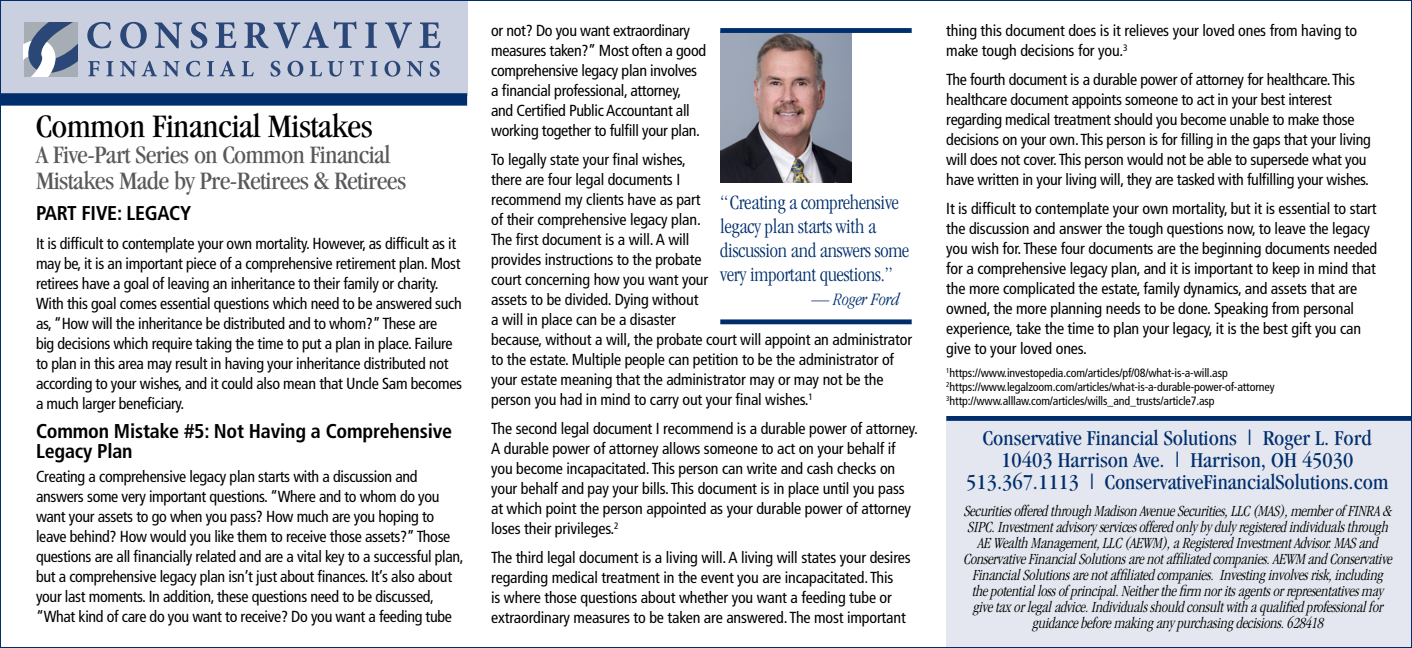
<style>
.page{position:relative;width:1412px;height:648px;background:#fff}
.page>*{position:absolute;margin:0;border:0;box-sizing:border-box;transform-origin:0 0}
.t1{font:condensed 34px "Garamond";letter-spacing:-.01em;color:#000;scale:1.05 1}
.t2{font:condensed 26px/26px "Garamond";letter-spacing:-.02em;color:#58595b;scale:1.05 1}
.t3{font:condensed 22px/22px "Garamond";color:#002e6d;text-align:center;scale:1.05 1}
.t4{font:300 condensed 21px/24px "Garamond";letter-spacing:-.01em;color:#002e6d}
.t5{font:700 condensed 20px/20px "Frutiger";letter-spacing:-.01em;color:#000}
.t6{font:italic 300 condensed 18px "Garamond";letter-spacing:-.01em;color:#002e6d}
.t7{font:condensed 16px/20px "Frutiger";letter-spacing:-.01em;color:#000}
.t8{font:italic 300 condensed 16px/16px "Garamond";letter-spacing:-.01em;color:#000;text-align:center}
.t9{font:condensed 12px/14px "Frutiger";letter-spacing:-.01em;color:#000}
</style>
<div class="page">
<div style="left:0;top:0;width:467px;height:95px;background:#cbd0e0"></div>
<svg style="left:24px;top:23px;width:53px;height:54px;background:#8996ac"></svg>
<svg style="left:87px;top:22px;width:24px;height:26px"></svg>
<svg style="left:120px;top:22px;width:27px;height:26px"></svg>
<svg style="left:155px;top:22px;width:27px;height:26px"></svg>
<svg style="left:190px;top:22px;width:17px;height:26px"></svg>
<svg style="left:215px;top:22px;width:21px;height:26px"></svg>
<svg style="left:244px;top:22px;width:84px;height:26px"></svg>
<svg style="left:334px;top:22px;width:22px;height:26px"></svg>
<svg style="left:365px;top:22px;width:12px;height:26px"></svg>
<svg style="left:385px;top:22px;width:27px;height:26px"></svg>
<svg style="left:419px;top:22px;width:21px;height:26px"></svg>
<svg style="left:88px;top:61px;width:11px;height:15px"></svg>
<svg style="left:106px;top:61px;width:7px;height:15px"></svg>
<svg style="left:120px;top:61px;width:37px;height:16px"></svg>
<svg style="left:163px;top:61px;width:16px;height:16px"></svg>
<svg style="left:186px;top:61px;width:14px;height:16px"></svg>
<svg style="left:207px;top:61px;width:7px;height:15px"></svg>
<svg style="left:220px;top:61px;width:15px;height:15px"></svg>
<svg style="left:241px;top:61px;width:13px;height:15px"></svg>
<svg style="left:270px;top:61px;width:10px;height:16px"></svg>
<svg style="left:287px;top:61px;width:16px;height:16px"></svg>
<svg style="left:310px;top:61px;width:34px;height:16px"></svg>
<svg style="left:350px;top:61px;width:14px;height:15px"></svg>
<svg style="left:370px;top:61px;width:7px;height:15px"></svg>
<svg style="left:384px;top:61px;width:16px;height:16px"></svg>
<svg style="left:406px;top:61px;width:17px;height:16px"></svg>
<svg style="left:429px;top:61px;width:11px;height:16px"></svg>
<div style="left:0;top:93px;width:467px;height:13px;background:#002e6d"></div>
<div style="left:946px;top:421px;width:465px;height:227px;background:#e4e7ef"></div>
<div style="left:946px;top:416px;width:465px;height:5px;background:#002e6d"></div>
<img style="left:720px;top:33px;width:131px;height:150px">
<div style="left:720px;top:319px;width:191px;height:5px;background:#002e6d"></div>
<div style="left:720px;top:28px;width:191px;height:5px;background:#002e6d"></div>
<h1 class="t1" style="left:36px;top:107px;width:322px">Common Financial Mistakes</h1>
<h2 class="t2" style="left:36px;top:141px;width:354px">A Five-Part Series on Common Financial<br>Mistakes Made by Pre-Retirees &amp; Retirees</h2>
<p class="t5" style="left:36px;top:203px;width:157px">PART FIVE: LEGACY</p>
<p class="t7" style="left:36px;top:233px;width:427px">It is difficult to contemplate your own mortality. However, as difficult as it may be, it is an important piece of a comprehensive retirement plan. Most retirees have a goal of leaving an inheritance to their family or charity.<br>With this goal comes essential questions which need to be answered such as, “How will the inheritance be distributed and to whom?” These are<br>big decisions which require taking the time to put a plan in place. Failure to plan in this area may result in having your inheritance distributed not according to your wishes, and it could also mean that Uncle Sam becomes a much larger beneficiary.</p>
<p class="t5" style="left:36px;top:421px;width:417px">Common Mistake #5: Not Having a Comprehensive<br>Legacy Plan</p>
<p class="t7" style="left:36px;top:467px;width:429px">Creating a comprehensive legacy plan starts with a discussion and answers some very important questions. “Where and to whom do you want your assets to go when you pass? How much are you hoping to leave behind? How would you like them to receive those assets?” Those questions are all financially related and are a vital key to a successful plan, but a comprehensive legacy plan isn’t just about finances. It’s also about your last moments. In addition, these questions need to be discussed, “What kind of care do you want to receive? Do you want a feeding tube</p>
<p class="t7" style="left:491px;top:21px;width:216px">or not? Do you want extraordinary measures taken?” Most often a good comprehensive legacy plan involves a financial professional, attorney, and Certified Public Accountant all working together to fulfill your plan.</p>
<p class="t7" style="left:491px;top:150px;width:422px">To legally state your final wishes,<br>there are four legal documents I<br>recommend my clients have as part<br>of their comprehensive legacy plan.<br>The first document is a will. A will<br>provides instructions to the probate<br>court concerning how you want your<br>assets to be divided. Dying without<br>a will in place can be a disaster<br>because, without a will, the probate court will appoint an administrator to the estate. Multiple people can petition to be the administrator of your estate meaning that the administrator may or may not be the person you had in mind to carry out your final wishes.<sup>1</sup></p>
<p class="t7" style="left:491px;top:419px;width:428px">The second legal document I recommend is a durable power of attorney.<br>A durable power of attorney allows someone to act on your behalf if you become incapacitated. This person can write and cash checks on your behalf and pay your bills. This document is in place until you pass at which point the person appointed as your durable power of attorney loses their privileges.<sup>2</sup></p>
<p class="t7" style="left:491px;top:548px;width:421px">The third legal document is a living will. A living will states your desires regarding medical treatment in the event you are incapacitated. This<br>is where those questions about whether you want a feeding tube or extraordinary measures to be taken are answered. The most important</p>
<h3 class="t4" style="left:720px;top:191px;width:190px">“Creating a comprehensive legacy plan starts with a discussion and answers some very important questions.”</h3>
<p class="t6" style="left:811px;top:290px;width:89px">— Roger Ford</p>
<p class="t7" style="left:946px;top:21px;width:412px">thing this document does is it relieves your loved ones from having to make tough decisions for you.<sup>3</sup></p>
<p class="t7" style="left:946px;top:70px;width:426px">The fourth document is a durable power of attorney for healthcare. This healthcare document appoints someone to act in your best interest regarding medical treatment should you become unable to make those decisions on your own. This person is for filling in the gaps that your living will does not cover. This person would not be able to supersede what you have written in your living will, they are tasked with fulfilling your wishes.</p>
<p class="t7" style="left:946px;top:199px;width:432px">It is difficult to contemplate your own mortality, but it is essential to start the discussion and answer the tough questions now, to leave the legacy you wish for. These four documents are the beginning documents needed for a comprehensive legacy plan, and it is important to keep in mind that the more complicated the estate, family dynamics, and assets that are owned, the more planning needs to be done. Speaking from personal experience, take the time to plan your legacy, it is the best gift you can give to your loved ones.</p>
<p class="t9" style="left:946px;top:366px;width:330px"><sup>1</sup>https://www.investopedia.com/articles/pf/08/what-is-a-will.asp<br><sup>2</sup>https://www.legalzoom.com/articles/what-is-a-durable-power-of-attorney<br><sup>3</sup>http://www.alllaw.com/articles/wills_and_trusts/article7.asp</p>
<h3 class="t3" style="left:966px;top:426px;width:403px">Conservative Financial Solutions | Roger L. Ford<br>10403 Harrison Ave. | Harrison, OH 45030<br>513.367.1113 | ConservativeFinancialSolutions.com</h3>
<p class="t8" style="left:963px;top:503px;width:434px">SecuritiesofferedthroughMadisonAvenueSecurities,LLC(MAS),memberof FINRA&amp; SIPC.Investmentadvisory servicesofferedonly by duly registeredindividualsthrough AEWealthManagement,LLC(AEWM),aRegisteredInvestmentAdvisor.MASand ConservativeFinancialSolutionsarenotaffiliatedcomp anies.AEWM andConservative FinancialSolutionsarenotaffiliatedcomp anies. Investinginvolvesrisk,including thep otentiallossof p rincip al.Neitherthefirm noritsagentsorrep resentativesmay givetaxorlegaladvice.Individualsshouldconsultwithaqualifiedp rofessionalfor guidancebeforemakingany p urchasingdecisions.628418</p>
</div>
